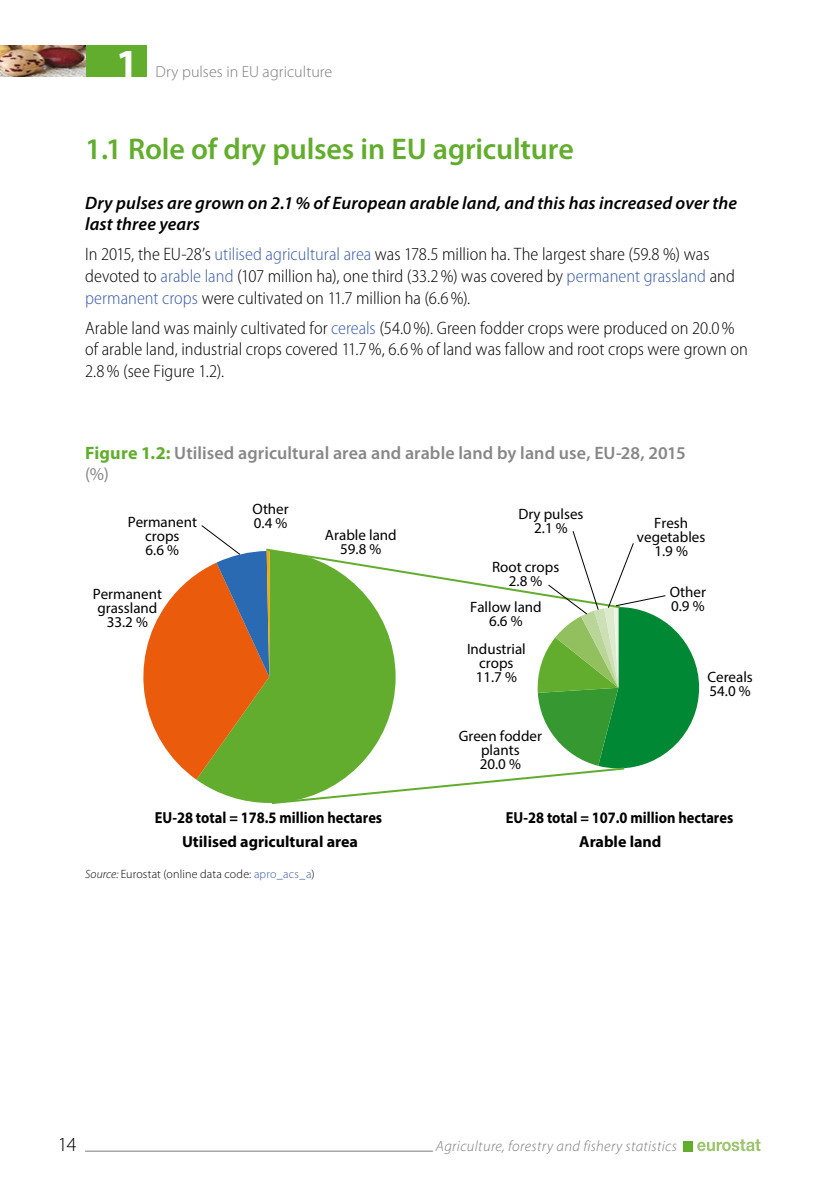
<style>
.page{position:relative;width:840px;height:1191px;background:#fff}
.page>*{position:absolute;margin:0;border:0;box-sizing:border-box;transform-origin:0 0}
.t1{font:700 40px "Myriad Pro";color:#fff}
.t2{font:600 30px "Myriad Pro";letter-spacing:-.005em;color:#62ad2d}
.t3{font:300 20px "Myriad Pro";color:#000}
.t4{font:300 semi-condensed 18px/21.6px "Myriad Pro";color:#000}
.t5{font:italic 600 18px/21.6px "Myriad Pro";letter-spacing:.01em;color:#000}
.t6{font:600 18px/21.6px "Myriad Pro";letter-spacing:.005em;color:#878787}
.t7{font:700 16px "Myriad Pro";color:#000;scale:.9 1}
.t8{font:700 16px "Myriad Pro";color:#000}
.t9{font:300 16px "Myriad Pro";letter-spacing:.005em;color:#7c7b7b}
.t10{font:15px/14px "Myriad Pro";color:#000;text-align:center}
.t11{font:italic 300 15px "Myriad Pro";letter-spacing:.025em;color:#7c7b7b}
.t12{font:300 12px "Myriad Pro";letter-spacing:.015em;color:#000}
.s1{color:#3a5ba7}
.s2{font-weight:700;color:#62ad2d}
.s3{font-weight:400}
.s4{font-style:italic}
</style>
<div class="page">
<div style="left:85px;top:45px;width:62px;height:32px;background:#62ad2d"></div>
<img style="left:0;top:45px;width:85px;height:32px">
<svg style="left:697px;top:1139px;width:63px;height:12px"></svg>
<div style="left:683px;top:1141px;width:10px;height:10px;background:#62ad2d"></div>
<hr style="left:85px;top:1150px;width:347px;height:1px;background:#7c7b7b">
<svg style="left:143px;top:525px;width:555px;height:279px"></svg>
<h1 class="t1" style="left:116px;top:41px;width:24px">1</h1>
<p class="t9" style="left:155px;top:62px;width:178px">Dry pulses in EU agriculture</p>
<h2 class="t2" style="left:85px;top:132px;width:490px">1.1 Role of dry pulses in EU agriculture</h2>
<p class="t5" style="left:85px;top:192px;width:653px">Dry pulses are grown on 2.1 % of European arable land, and this has increased over the last three years</p>
<p class="t4" style="left:85px;top:244px;width:651px">In 2015, the EU-28’s <span class="s1">utilised agricultural area</span> was 178.5 million ha. The largest share (59.8 %) was devoted to <span class="s1">arable land</span> (107 million ha), one third (33.2 %) was covered by <span class="s1">permanent grassland</span> and <span class="s1">permanent crops</span> were cultivated on 11.7 million ha (6.6 %).</p>
<p class="t4" style="left:85px;top:317px;width:664px">Arable land was mainly cultivated for <span class="s1">cereals</span> (54.0 %). Green fodder crops were produced on 20.0 % of arable land, industrial crops covered 11.7 %, 6.6 % of land was fallow and root crops were grown on<br>2.8 % (see Figure 1.2).</p>
<p class="t6" style="left:85px;top:442px;width:601px"><span class="s2">Figure 1.2:</span> Utilised agricultural area and arable land by land use, EU-28, 2015 <span class="s3">(%)</span></p>
<p class="t10" style="left:128px;top:514px;width:71px">Permanent crops<br>6.6 %</p>
<p class="t10" style="left:93px;top:586px;width:71px">Permanent grassland<br>33.2 %</p>
<p class="t10" style="left:252px;top:501px;width:38px;text-align:left">Other<br>0.4 %</p>
<p class="t10" style="left:325px;top:527px;width:73px">Arable land<br>59.8 %</p>
<p class="t10" style="left:518px;top:507px;width:66px">Dry pulses<br>2.1 %</p>
<p class="t10" style="left:492px;top:560px;width:69px">Root crops<br>2.8 %</p>
<p class="t10" style="left:470px;top:600px;width:73px">Fallow land<br>6.6 %</p>
<p class="t10" style="left:466px;top:642px;width:60px">Industrial crops<br>11.7 %</p>
<p class="t10" style="left:458px;top:728px;width:85px">Green fodder plants<br>20.0 %</p>
<p class="t10" style="left:636px;top:515px;width:70px">Fresh vegetables<br>1.9 %</p>
<p class="t10" style="left:669px;top:584px;width:38px;text-align:left">Other<br>0.9 %</p>
<p class="t10" style="left:707px;top:669px;width:47px;text-align:left">Cereals<br>54.0 %</p>
<p class="t7" style="left:155px;top:807px;width:254px">EU-28 total = 178.5 million hectares</p>
<p class="t7" style="left:505px;top:807px;width:254px">EU-28 total = 107.0 million hectares</p>
<p class="t8" style="left:182px;top:831px;width:177px">Utilised agricultural area</p>
<p class="t8" style="left:579px;top:831px;width:84px">Arable land</p>
<p class="t12" style="left:85px;top:867px;width:231px"><span class="s4">Source:</span> Eurostat (online data code: <span class="s1">apro_acs_a</span>)</p>
<p class="t3" style="left:58px;top:1133px;width:17px">14</p>
<p class="t11" style="left:435px;top:1138px;width:242px">Agriculture, forestry and fishery statistics</p>
</div>
